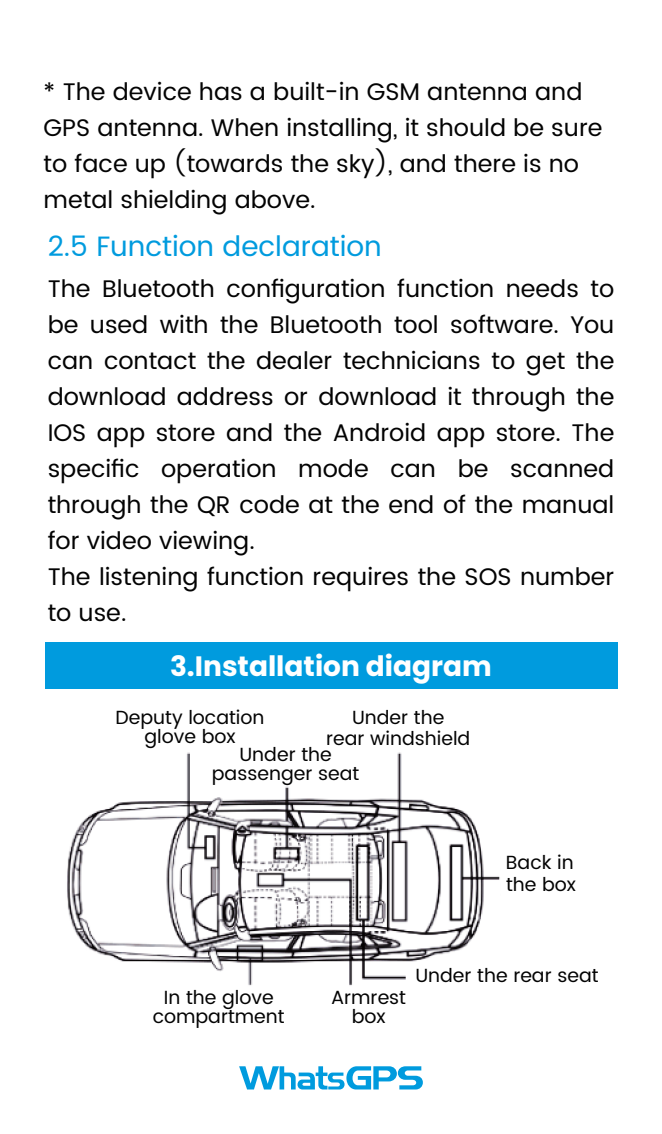
<style>
.page{position:relative;width:662px;height:1134px;background:#fff}
.page>*{position:absolute;margin:0;border:0;box-sizing:border-box;transform-origin:0 0}
.t1{font:28px "Poppins";color:#009bde}
.t2{font:28px "Poppins";color:#fff}
.t3{font:24px/36px "Poppins";color:#030303}
.t4{font:19.2px/19.2px "Poppins";color:#030303;text-align:center}
</style>
<div class="page">
<div style="left:45px;top:642px;width:572px;height:46px;background:#009bde"></div>
<svg style="left:239px;top:1066px;width:184px;height:23px"></svg>
<img style="left:67px;top:752px;width:433px;height:234px">
<p class="t3" style="left:44px;top:74px;width:560px">* The device has a built-in GSM antenna and GPS antenna. When installing, it should be sure to face up (towards the sky), and there is no metal shielding above.</p>
<p class="t1" style="left:48px;top:226px;width:335px">2.5 Function declaration</p>
<p class="t3" style="left:48px;top:271px;width:568px">The Bluetooth configuration function needs to be used with the Bluetooth tool software. You can contact the dealer technicians to get the download address or download it through the IOS app store and the Android app store. The specific operation mode can be scanned through the QR code at the end of the manual for video viewing.<br>The listening function requires the SOS number to use.</p>
<p class="t2" style="left:170px;top:650px;width:323px">3.Installation diagram</p>
<p class="t4" style="left:116px;top:708px;width:150px">Deputy location glove box</p>
<p class="t4" style="left:326px;top:707px;width:146px;line-height:21.2px">Under the<br>rear windshield</p>
<p class="t4" style="left:212px;top:746px;width:149px">Under the passenger seat</p>
<p class="t4" style="left:506px;top:853px;width:72px;line-height:21.2px;text-align:left">Back in the box</p>
<p class="t4" style="left:153px;top:988px;width:133px">In the glove compartment</p>
<p class="t4" style="left:331px;top:988px;width:76px">Armrest box</p>
<p class="t4" style="left:415px;top:966px;width:185px">Under the rear seat</p>
</div>
